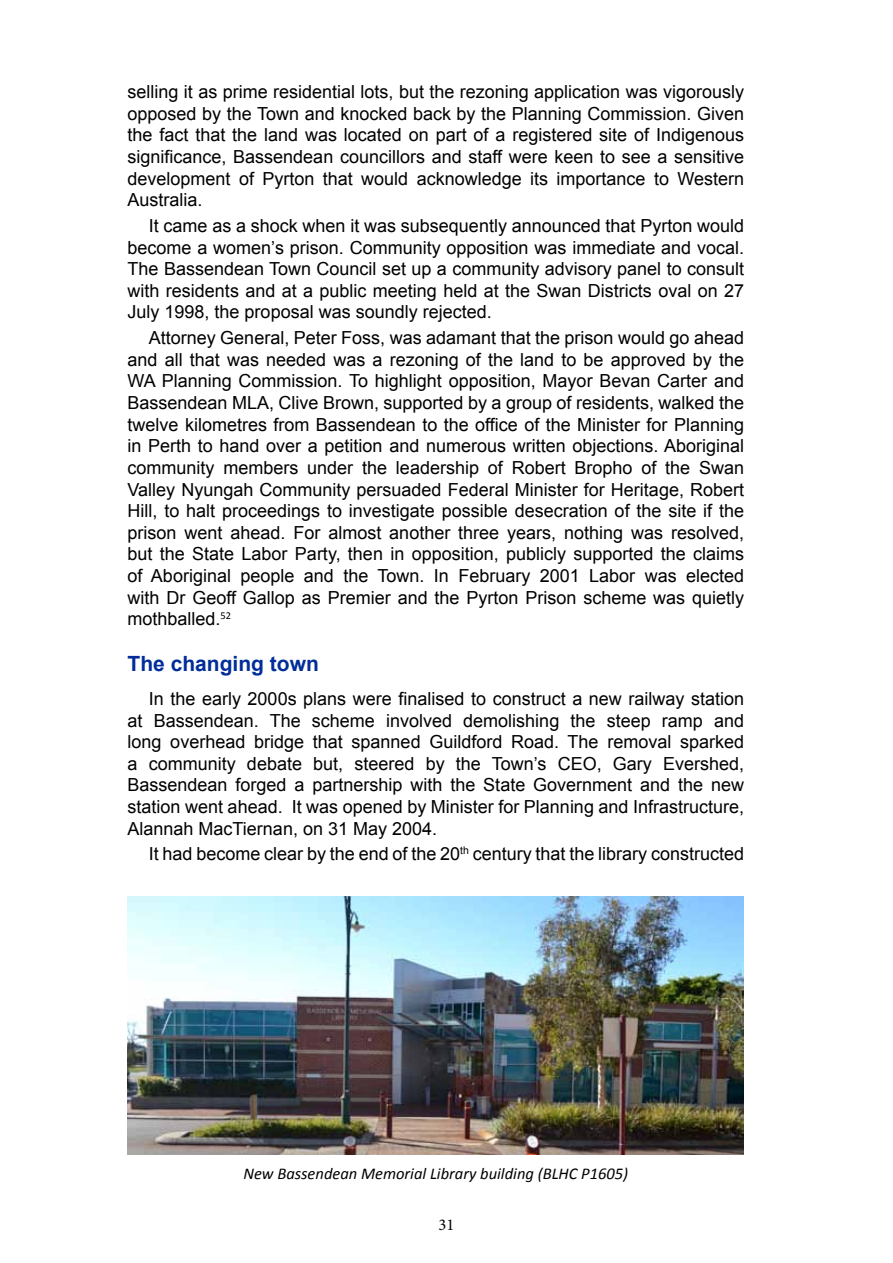
<style>
.page{position:relative;width:893px;height:1263px;background:#fff}
.page>*{position:absolute;margin:0;border:0;box-sizing:border-box;transform-origin:0 0}
.t1{font:700 21px "Arial";color:#002d99}
.t2{font:18px/21.6px "Arial";color:#000;text-align:justify}
.t3{font:italic 16.5px "Calibri";color:#000}
.t4{font:16.5px "Minion Pro";color:#000}
</style>
<div class="page">
<img style="left:128px;top:896px;width:615px;height:258px">
<p class="t2" style="left:128px;top:81px;width:618px">selling it as prime residential lots, but the rezoning application was vigorously opposed by the Town and knocked back by the Planning Commission. Given the fact that the land was located on part of a registered site of Indigenous significance, Bassendean councillors and staff were keen to see a sensitive development of Pyrton that would acknowledge its importance to Western Australia.</p>
<p class="t2" style="left:128px;top:215px;width:618px;text-indent:21px">It came as a shock when it was subsequently announced that Pyrton would become a women’s prison. Community opposition was immediate and vocal.<br>The Bassendean Town Council set up a community advisory panel to consult with residents and at a public meeting held at the Swan Districts oval on 27<br>July 1998, the proposal was soundly rejected.</p>
<p class="t2" style="left:128px;top:327px;width:618px;text-indent:21px">Attorney General, Peter Foss, was adamant that the prison would go ahead and all that was needed was a rezoning of the land to be approved by the WA Planning Commission. To highlight opposition, Mayor Bevan Carter and Bassendean MLA, Clive Brown, supported by a group of residents, walked the twelve kilometres from Bassendean to the office of the Minister for Planning in Perth to hand over a petition and numerous written objections. Aboriginal community members under the leadership of Robert Bropho of the Swan Valley Nyungah Community persuaded Federal Minister for Heritage, Robert Hill, to halt proceedings to investigate possible desecration of the site if the prison went ahead. For almost another three years, nothing was resolved, but the State Labor Party, then in opposition, publicly supported the claims of Aboriginal people and the Town. In February 2001 Labor was elected with Dr Geoff Gallop as Premier and the Pyrton Prison scheme was quietly mothballed.<sup>52</sup></p>
<p class="t1" style="left:128px;top:649px;width:193px">The changing town</p>
<p class="t2" style="left:128px;top:688px;width:618px;text-indent:21px">In the early 2000s plans were finalised to construct a new railway station at Bassendean. The scheme involved demolishing the steep ramp and long overhead bridge that spanned Guildford Road. The removal sparked a community debate but, steered by the Town’s CEO, Gary Evershed, Bassendean forged a partnership with the State Government and the new station went ahead. It was opened by Minister for Planning and Infrastructure, Alannah MacTiernan, on 31 May 2004.</p>
<p class="t2" style="left:149px;top:843px;width:597px">It had become clear by the end of the 20<sup>th</sup> century that the library constructed</p>
<p class="t3" style="left:243px;top:1162px;width:386px">New Bassendean Memorial Library building (BLHC P1605)</p>
<p class="t4" style="left:439px;top:1214px;width:17px">31</p>
</div>
